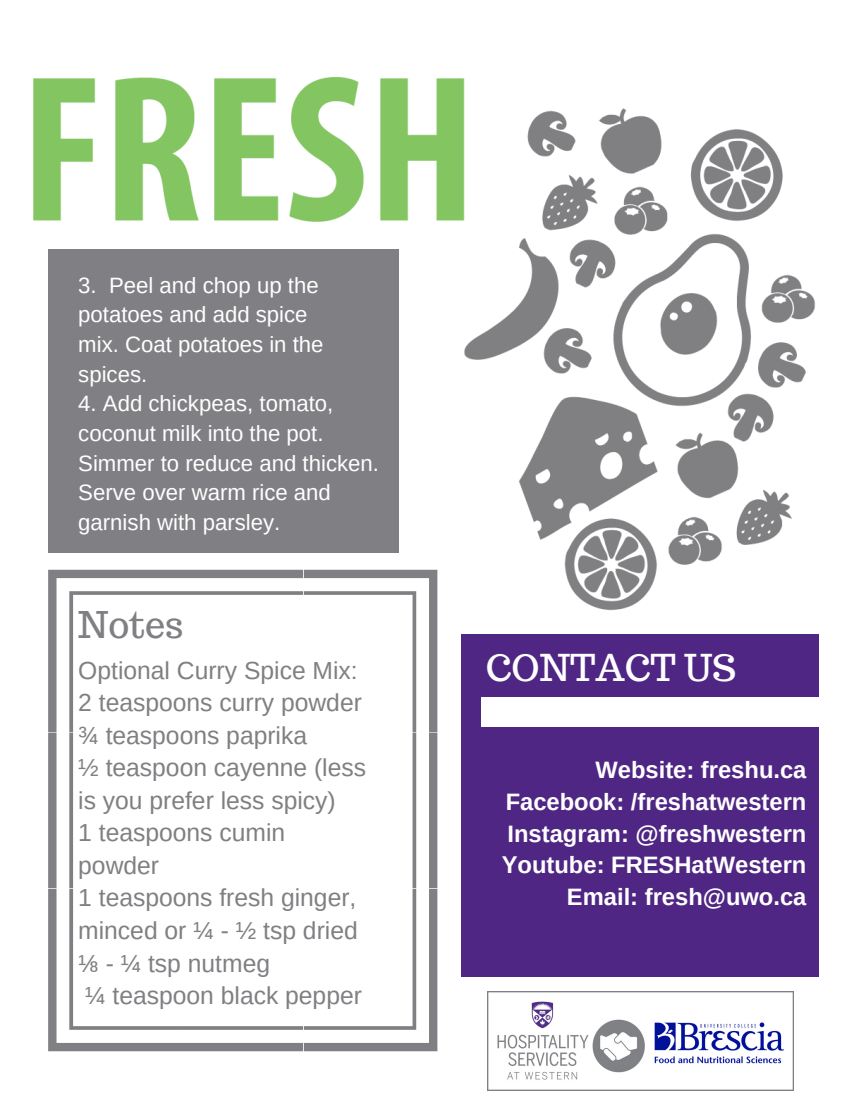
<style>
.page{position:relative;width:864px;height:1107px;background:#fff}
.page>*{position:absolute;margin:0;border:0;box-sizing:border-box;transform-origin:0 0}
.t1{font:36.3px "Trocchi";color:#fff}
.t2{font:36px "Trocchi";color:#807f83}
.t3{font:24.6px/32.4px "Arimo";color:#807f83}
.t4{font:700 23.7px "Arimo";color:#fff}
.t5{font:22.2px/29.7px "Arimo";color:#fff}
</style>
<div class="page">
<div style="left:461px;top:635px;width:358px;height:342px;background:#4f2683"></div>
<div style="left:481px;top:698px;width:383px;height:29px;background:#fff"></div>
<img style="left:464px;top:108px;width:351px;height:503px">
<img style="left:33px;top:77px;width:443px;height:195px">
<div style="left:48px;top:249px;width:351px;height:304px;background:#807f83"></div>
<svg style="left:48px;top:570px;width:389px;height:481px"></svg>
<img style="left:488px;top:992px;width:306px;height:99px">
<p class="t5" style="left:78px;top:270px;width:247px">3. Peel and chop up the potatoes and add spice mix. Coat potatoes in the spices.</p>
<p class="t5" style="left:78px;top:389px;width:302px">4. Add chickpeas, tomato, coconut milk into the pot.<br>Simmer to reduce and thicken.<br>Serve over warm rice and garnish with parsley.</p>
<p class="t2" style="left:78px;top:602px;width:107px">Notes</p>
<p class="t3" style="left:78px;top:654px;width:281px">Optional Curry Spice Mix:</p>
<p class="t1" style="left:486px;top:644px;width:252px">CONTACT US</p>
<p class="t3" style="left:78px;top:687px;width:285px">2 teaspoons curry powder</p>
<p class="t3" style="left:78px;top:719px;width:230px">¾ teaspoons paprika</p>
<p class="t3" style="left:78px;top:752px;width:289px">½ teaspoon cayenne (less is you prefer less spicy)</p>
<p class="t3" style="left:78px;top:817px;width:208px">1 teaspoons cumin powder</p>
<p class="t3" style="left:78px;top:882px;width:281px">1 teaspoons fresh ginger, minced or ¼ - ½ tsp dried</p>
<p class="t3" style="left:78px;top:947px;width:193px">⅛ - ¼ tsp nutmeg</p>
<p class="t3" style="left:85px;top:979px;width:278px">¼ teaspoon black pepper</p>
<p class="t4" style="left:595px;top:757px;width:213px">Website: freshu.ca</p>
<p class="t4" style="left:506px;top:789px;width:302px">Facebook: /freshatwestern</p>
<p class="t4" style="left:508px;top:820px;width:300px">Instagram: @freshwestern</p>
<p class="t4" style="left:502px;top:852px;width:306px">Youtube: FRESHatWestern</p>
<p class="t4" style="left:567px;top:884px;width:241px">Email: fresh@uwo.ca</p>
</div>
